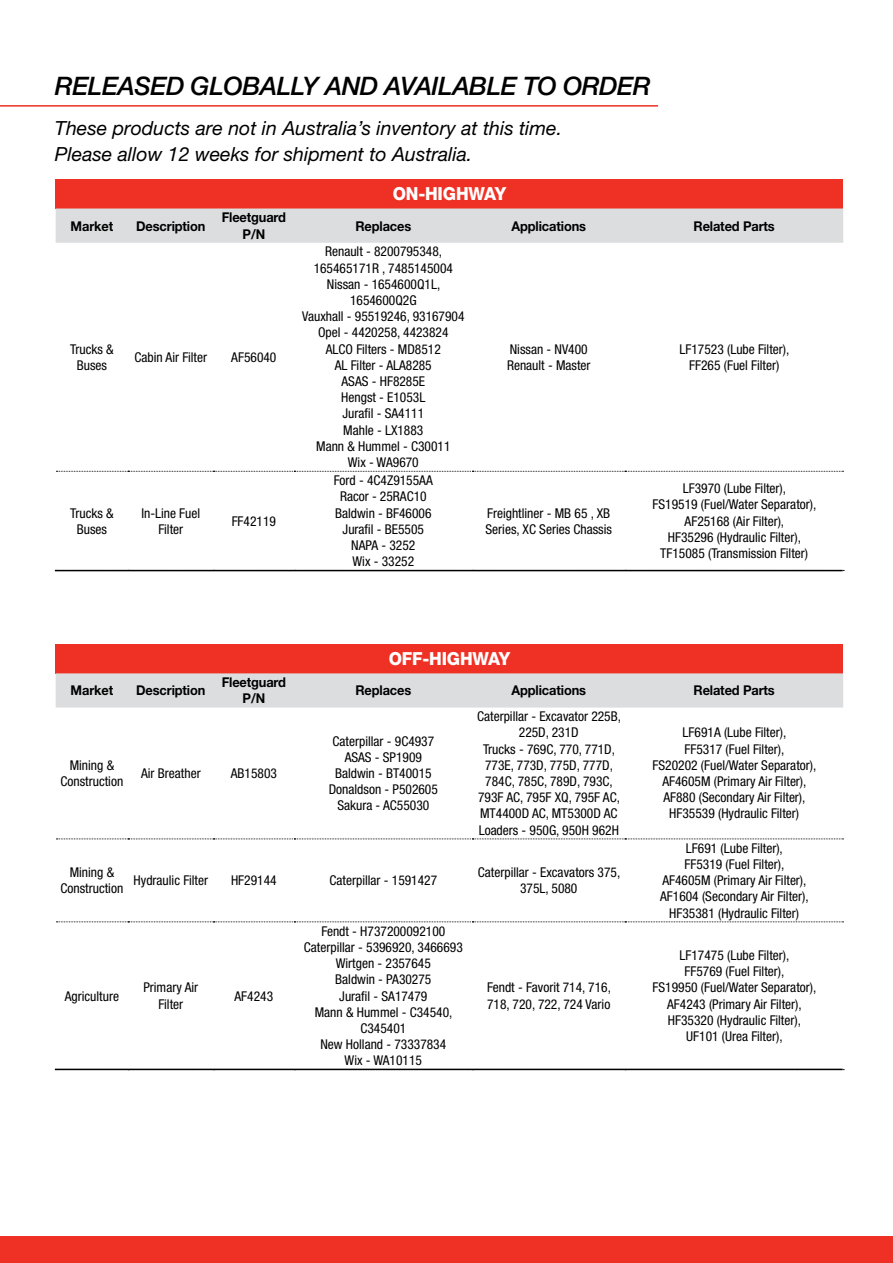
<style>
.page{position:relative;width:893px;height:1263px;background:#fff}
.page>*{position:absolute;margin:0;border:0;box-sizing:border-box;transform-origin:0 0}
.t1{font:italic 500 25.5px "Helvetica Neue LT Std";letter-spacing:-.02em;color:#000}
.t2{font:italic 19.5px/25.5px "Helvetica Neue LT Std";color:#000}
.t3{font:800 18px "Helvetica Neue LT Std";letter-spacing:-.01em;color:#fff;scale:.95 1}
.t4{font:condensed 13.5px/16.2px "Helvetica Neue LT Std";color:#000;text-align:center}
.t5{font:700 13.5px/16.2px "Helvetica Neue LT Std";letter-spacing:-.01em;color:#000;text-align:center;scale:.95 1}
</style>
<div class="page">
<hr style="left:0;top:105px;width:658px;height:2px;background:#ee3124">
<div style="left:0;top:1236px;width:893px;height:27px;background:#ee3124"></div>
<div style="left:56px;top:179px;width:787px;height:29px;background:#ee3124"></div>
<div style="left:56px;top:208px;width:787px;height:35px;background:#dcddde"></div>
<svg style="left:56px;top:470px;width:787px;height:100px"></svg>
<svg style="left:56px;top:471px;width:787px;height:1px"></svg>
<div style="left:56px;top:644px;width:787px;height:29px;background:#ee3124"></div>
<div style="left:56px;top:673px;width:787px;height:35px;background:#dcddde"></div>
<svg style="left:56px;top:839px;width:787px;height:230px"></svg>
<svg style="left:56px;top:838px;width:787px;height:1px"></svg>
<svg style="left:56px;top:921px;width:787px;height:1px"></svg>
<hr style="left:55px;top:570px;width:788px;height:1px;background:#000">
<hr style="left:55px;top:1069px;width:788px;height:1px;background:#000">
<h1 class="t1" style="left:55px;top:71px;width:597px">RELEASED GLOBALLY AND AVAILABLE TO ORDER</h1>
<h2 class="t2" style="left:55px;top:115px;width:509px">These products are not in Australia’s inventory at this time.<br>Please allow 12 weeks for shipment to Australia.</h2>
<h3 class="t3" style="left:393px;top:183px;width:121px">ON-HIGHWAY</h3>
<p class="t5" style="left:71px;top:217px;width:46px">Market</p>
<p class="t5" style="left:136px;top:217px;width:74px">Description</p>
<p class="t5" style="left:222px;top:209px;width:69px">Fleetguard<br>P/N</p>
<p class="t5" style="left:355px;top:217px;width:60px">Replaces</p>
<p class="t5" style="left:512px;top:217px;width:80px">Applications</p>
<p class="t5" style="left:693px;top:217px;width:87px">Related Parts</p>
<p class="t4" style="left:70px;top:341px;width:45px">Trucks &amp;<br>Buses</p>
<p class="t4" style="left:135px;top:349px;width:74px">Cabin Air Filter</p>
<p class="t4" style="left:231px;top:349px;width:47px">AF56040</p>
<p class="t4" style="left:70px;top:505px;width:45px">Trucks &amp;<br>Buses</p>
<p class="t4" style="left:141px;top:505px;width:60px">In-Line Fuel<br>Filter</p>
<p class="t4" style="left:232px;top:513px;width:46px">FF42119</p>
<p class="t4" style="left:302px;top:243px;width:164px">Renault - 8200795348,<br>165465171R , 7485145004<br>Nissan - 1654600Q1L,<br>1654600Q2G<br>Vauxhall - 95519246, 93167904<br>Opel - 4420258, 4423824<br>ALCO Filters - MD8512<br>AL Filter - ALA8285<br>ASAS - HF8285E<br>Hengst - E1053L<br>Jurafil - SA4111<br>Mahle - LX1883<br>Mann &amp; Hummel - C30011<br>Wix - WA9670</p>
<p class="t4" style="left:334px;top:472px;width:100px">Ford - 4C4Z9155AA<br>Racor - 25RAC10<br>Baldwin - BF46006<br>Jurafil - BE5505<br>NAPA - 3252<br>Wix - 33252</p>
<p class="t4" style="left:507px;top:341px;width:85px;text-align:left">Nissan - NV400<br>Renault - Master</p>
<p class="t4" style="left:679px;top:341px;width:111px">LF17523 (Lube Filter),<br>FF265 (Fuel Filter)</p>
<p class="t4" style="left:486px;top:505px;width:128px;text-align:left">Freightliner - MB 65 , XB<br>Series, XC Series Chassis</p>
<p class="t4" style="left:652px;top:480px;width:165px">LF3970 (Lube Filter),<br>FS19519 (Fuel/Water Separator),<br>AF25168 (Air Filter),<br>HF35296 (Hydraulic Filter),<br>TF15085 (Transmission Filter)</p>
<h3 class="t3" style="left:389px;top:648px;width:129px">OFF-HIGHWAY</h3>
<p class="t5" style="left:71px;top:682px;width:46px">Market</p>
<p class="t5" style="left:136px;top:682px;width:74px">Description</p>
<p class="t5" style="left:222px;top:674px;width:69px">Fleetguard<br>P/N</p>
<p class="t5" style="left:355px;top:682px;width:60px">Replaces</p>
<p class="t5" style="left:512px;top:682px;width:80px">Applications</p>
<p class="t5" style="left:693px;top:682px;width:87px">Related Parts</p>
<p class="t4" style="left:61px;top:757px;width:64px">Mining &amp;<br>Construction</p>
<p class="t4" style="left:141px;top:765px;width:61px">Air Breather</p>
<p class="t4" style="left:231px;top:765px;width:48px">AB15803</p>
<p class="t4" style="left:329px;top:733px;width:111px">Caterpillar - 9C4937<br>ASAS - SP1909<br>Baldwin - BT40015<br>Donaldson - P502605<br>Sakura - AC55030</p>
<p class="t4" style="left:477px;top:708px;width:145px">Caterpillar - Excavator 225B,<br>225D, 231D<br>Trucks - 769C, 770, 771D,<br>773E, 773D, 775D, 777D,<br>784C, 785C, 789D, 793C,<br>793F AC, 795F XQ, 795F AC,<br>MT4400D AC, MT5300D AC<br>Loaders - 950G, 950H 962H</p>
<p class="t4" style="left:61px;top:864px;width:64px">Mining &amp;<br>Construction</p>
<p class="t4" style="left:134px;top:872px;width:76px">Hydraulic Filter</p>
<p class="t4" style="left:231px;top:872px;width:47px">HF29144</p>
<p class="t4" style="left:329px;top:872px;width:109px">Caterpillar - 1591427</p>
<p class="t4" style="left:478px;top:864px;width:144px">Caterpillar - Excavators 375,<br>375L, 5080</p>
<p class="t4" style="left:65px;top:987px;width:56px">Agriculture</p>
<p class="t4" style="left:143px;top:979px;width:56px">Primary Air<br>Filter</p>
<p class="t4" style="left:235px;top:987px;width:40px">AF4243</p>
<p class="t4" style="left:304px;top:923px;width:161px">Fendt - H737200092100<br>Caterpillar - 5396920, 3466693<br>Wirtgen - 2357645<br>Baldwin - PA30275<br>Jurafil - SA17479<br>Mann &amp; Hummel - C34540,<br>C345401<br>New Holland - 73337834<br>Wix - WA10115</p>
<p class="t4" style="left:487px;top:979px;width:125px;text-align:left">Fendt - Favorit 714, 716,<br>718, 720, 722, 724 Vario</p>
<p class="t4" style="left:652px;top:724px;width:165px">LF691A (Lube Filter),<br>FF5317 (Fuel Filter),<br>FS20202 (Fuel/Water Separator),<br>AF4605M (Primary Air Filter),<br>AF880 (Secondary Air Filter),<br>HF35539 (Hydraulic Filter)</p>
<p class="t4" style="left:660px;top:840px;width:150px">LF691 (Lube Filter),<br>FF5319 (Fuel Filter),<br>AF4605M (Primary Air Filter),<br>AF1604 (Secondary Air Filter),<br>HF35381 (Hydraulic Filter)</p>
<p class="t4" style="left:652px;top:947px;width:165px">LF17475 (Lube Filter),<br>FF5769 (Fuel Filter),<br>FS19950 (Fuel/Water Separator),<br>AF4243 (Primary Air Filter),<br>HF35320 (Hydraulic Filter),<br>UF101 (Urea Filter),</p>
</div>
